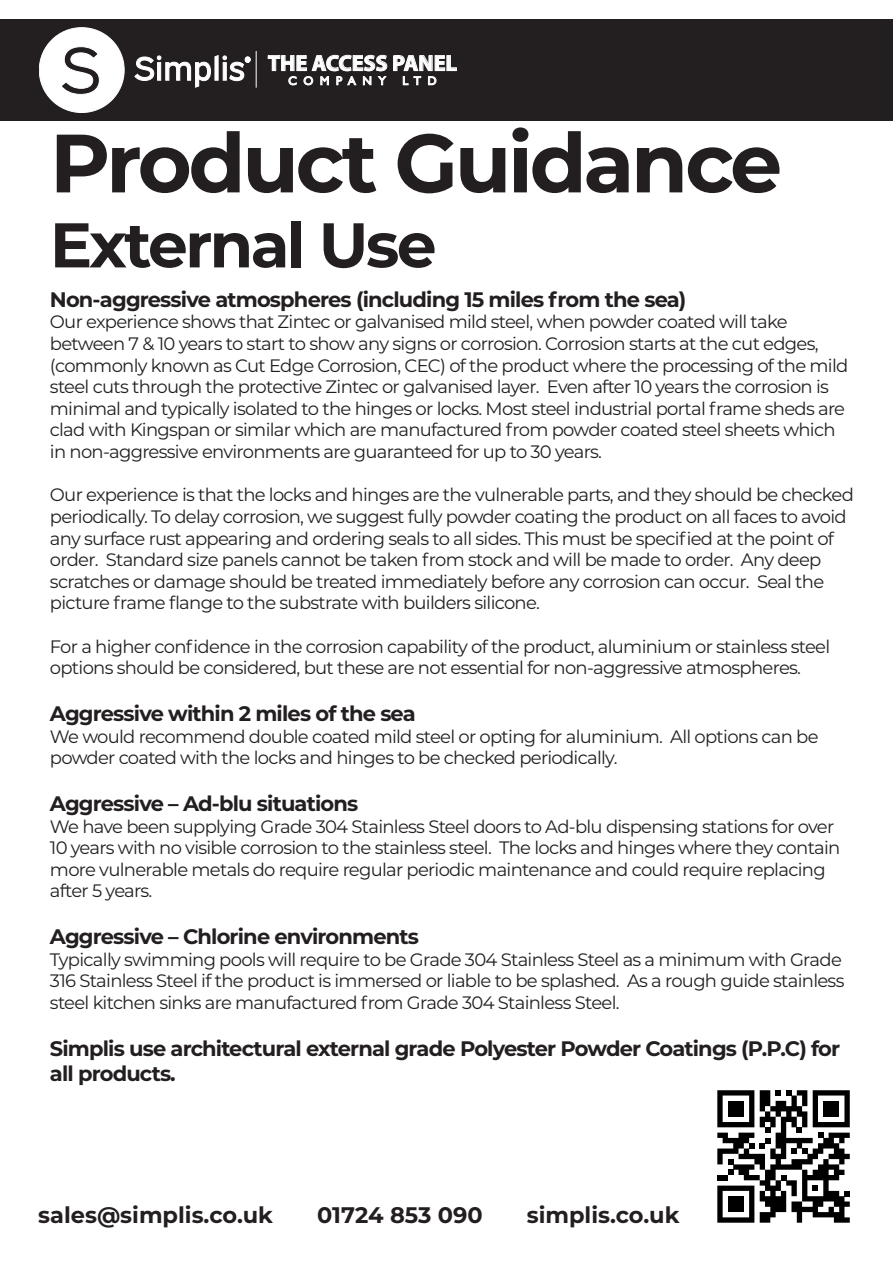
<style>
.page{position:relative;width:893px;height:1263px;background:#fff}
.page>*{position:absolute;margin:0;border:0;box-sizing:border-box;transform-origin:0 0}
.t1{font:700 82.5px "Montserrat";letter-spacing:-.04em;color:#231f20}
.t2{font:700 63px "Montserrat";letter-spacing:-.04em;color:#231f20}
.Subheading{font:700 22.5px "Montserrat";color:#231f20}
.t3{font:700 22.2px "Myriad Pro";color:#fff}
.t4{font:700 21px/25.2px "Montserrat";letter-spacing:-.04em;color:#231f20}
.t5{font:18px/21.6px "Montserrat";letter-spacing:-.04em;color:#231f20}
.t6{font:12px "Gill Sans";letter-spacing:.55em;color:#fff}
</style>
<div class="page">
<div style="left:0;top:19px;width:893px;height:102px;background:#231f20"></div>
<svg style="left:135px;top:55px;width:115px;height:32px"></svg>
<div style="left:223px;top:63px;width:3px;height:17px;border:1px solid #fff"></div>
<hr style="left:256px;top:51px;width:1px;height:37px;background:#fff">
<svg style="left:39px;top:28px;width:85px;height:85px"></svg>
<svg style="left:268px;top:55px;width:119px;height:30px"></svg>
<svg style="left:393px;top:55px;width:64px;height:30px"></svg>
<svg style="left:717px;top:1090px;width:133px;height:133px"></svg>
<p class="t3" style="left:268px;top:49px;width:190px">THE ACCESS PANEL</p>
<p class="t6" style="left:288px;top:74px;width:99px">COMPANY</p>
<p class="t6" style="left:402px;top:74px;width:36px">LTD</p>
<p class="t1" style="left:50px;top:104px;width:734px">Product Guidance</p>
<p class="t2" style="left:50px;top:200px;width:388px">External Use</p>
<p class="t4" style="left:50px;top:286px;width:638px">Non-aggressive atmospheres (including 15 miles from the sea)</p>
<p class="t5" style="left:50px;top:311px;width:800px">Our experience shows that Zintec or galvanised mild steel, when powder coated will take between 7 &amp; 10 years to start to show any signs or corrosion. Corrosion starts at the cut edges, (commonly known as Cut Edge Corrosion, CEC) of the product where the processing of the mild steel cuts through the protective Zintec or galvanised layer. Even after 10 years the corrosion is minimal and typically isolated to the hinges or locks. Most steel industrial portal frame sheds are clad with Kingspan or similar which are manufactured from powder coated steel sheets which in non-aggressive environments are guaranteed for up to 30 years.</p>
<p class="t5" style="left:50px;top:483px;width:805px">Our experience is that the locks and hinges are the vulnerable parts, and they should be checked periodically. To delay corrosion, we suggest fully powder coating the product on all faces to avoid any surface rust appearing and ordering seals to all sides. This must be specified at the point of order. Standard size panels cannot be taken from stock and will be made to order. Any deep scratches or damage should be treated immediately before any corrosion can occur. Seal the picture frame flange to the substrate with builders silicone.</p>
<p class="t5" style="left:50px;top:635px;width:782px">For a higher confidence in the corrosion capability of the product, aluminium or stainless steel options should be considered, but these are not essential for non-aggressive atmospheres.</p>
<p class="t4" style="left:50px;top:700px;width:367px">Aggressive within 2 miles of the sea</p>
<p class="t5" style="left:50px;top:725px;width:770px">We would recommend double coated mild steel or opting for aluminium. All options can be powder coated with the locks and hinges to be checked periodically.</p>
<p class="t4" style="left:50px;top:790px;width:310px">Aggressive – Ad-blu situations</p>
<p class="t5" style="left:50px;top:815px;width:792px">We have been supplying Grade 304 Stainless Steel doors to Ad-blu dispensing stations for over 10 years with no visible corrosion to the stainless steel. The locks and hinges where they contain more vulnerable metals do require regular periodic maintenance and could require replacing after 5 years.</p>
<p class="t4" style="left:50px;top:923px;width:371px">Aggressive – Chlorine environments</p>
<p class="t5" style="left:50px;top:948px;width:796px">Typically swimming pools will require to be Grade 304 Stainless Steel as a minimum with Grade<br>316 Stainless Steel if the product is immersed or liable to be splashed. As a rough guide stainless steel kitchen sinks are manufactured from Grade 304 Stainless Steel.</p>
<p class="t4" style="left:50px;top:1035px;width:792px">Simplis use architectural external grade Polyester Powder Coatings (P.P.C) for all products.</p>
<p class="Subheading" style="left:38px;top:1198px;width:236px">sales@simplis.co.uk</p>
<p class="Subheading" style="left:317px;top:1198px;width:167px">01724 853 090</p>
<p class="Subheading" style="left:527px;top:1198px;width:154px">simplis.co.uk</p>
</div>
